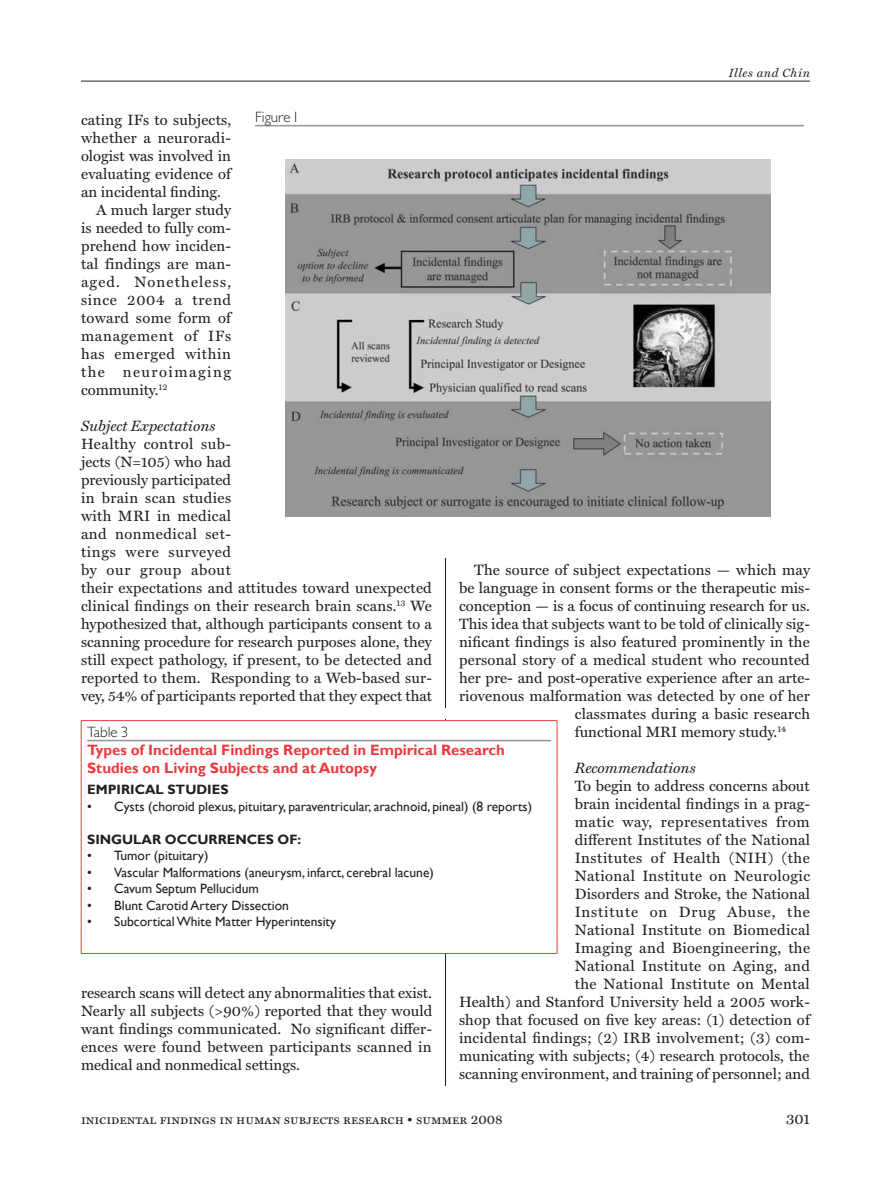
<style>
.page{position:relative;width:891px;height:1188px;background:#fff}
.page>*{position:absolute;margin:0;border:0;box-sizing:border-box;transform-origin:0 0}
.t1{font:15px/18px "Miller Text";letter-spacing:.01em;color:#231f20}
.t2{font:700 15px/18px "Gill Sans";color:#ee3a41}
.t3{font:italic 15px "Miller Text";color:#231f20}
.t4{font:15px "Miller Text";letter-spacing:.045em;color:#231f20}
.t5{font:15px "Miller Text";letter-spacing:.075em;color:#231f20}
.t6{font:15px "Miller Text";letter-spacing:.05em;color:#231f20}
.t7{font:15px "Miller Text";letter-spacing:.1em;color:#231f20}
.t8{font:300 15px "Gill Sans MT Std";color:#231f20}
.t9{font:13.5px/16.5px "Gill Sans";color:#231f20}
.t10{font:13.5px "Miller Text Roman SC";color:#231f20}
.t11{font:700 13.5px "Gill Sans";color:#231f20}
.t12{font:italic 12px "Miller Text";letter-spacing:.05em;color:#231f20}
</style>
<div class="page">
<hr style="left:81px;top:81px;width:729px;height:1px;background:#231f20">
<hr style="left:445px;top:106px;width:1px;height:980px;background:#231f20">
<hr style="left:255px;top:125px;width:549px;height:1px;background:#939598">
<img style="left:286px;top:160px;width:484px;height:357px">
<svg style="left:82px;top:721px;width:475px;height:232px"></svg>
<hr style="left:81px;top:720px;width:476px;height:1px;background:#ee3a41">
<hr style="left:81px;top:721px;width:1px;height:58px;background:#ee3a41">
<hr style="left:557px;top:721px;width:1px;height:58px;background:#ee3a41">
<hr style="left:81px;top:779px;width:1px;height:153px;background:#ee3a41">
<hr style="left:557px;top:779px;width:1px;height:153px;background:#ee3a41">
<svg style="left:81px;top:932px;width:1px;height:21px"></svg>
<svg style="left:557px;top:932px;width:1px;height:21px"></svg>
<hr style="left:81px;top:953px;width:476px;height:1px;background:#ee3a41">
<hr style="left:87px;top:740px;width:464px;height:1px;background:#939598">
<div style="left:386px;top:526px;width:120px;height:32px;background:#fff"></div>
<div style="left:390px;top:708px;width:120px;height:10px;background:#fff"></div>
<p class="t12" style="left:729px;top:66px;width:83px">Illes and Chin</p>
<p class="t8" style="left:255px;top:108px;width:44px">Figure I</p>
<p class="t1" style="left:81px;top:110px;width:152px">cating IFs to subjects,</p>
<p class="t1" style="left:81px;top:128px;width:152px">whether a neuroradi-</p>
<p class="t1" style="left:81px;top:146px;width:152px">ologist was involved in</p>
<p class="t1" style="left:81px;top:164px;width:152px">evaluating evidence of</p>
<p class="t1" style="left:81px;top:182px;width:142px">an incidental finding.</p>
<p class="t1" style="left:96px;top:200px;width:137px">A much larger study</p>
<p class="t1" style="left:81px;top:218px;width:152px">is needed to fully com-</p>
<p class="t1" style="left:81px;top:236px;width:152px">prehend how inciden-</p>
<p class="t1" style="left:81px;top:254px;width:152px">tal findings are man-</p>
<p class="t5" style="left:81px;top:272px;width:152px">aged. Nonetheless,</p>
<p class="t4" style="left:81px;top:290px;width:152px">since 2004 a trend</p>
<p class="t1" style="left:81px;top:308px;width:152px">toward some form of</p>
<p class="t6" style="left:81px;top:326px;width:152px">management of IFs</p>
<p class="t4" style="left:81px;top:344px;width:152px">has emerged within</p>
<p class="t7" style="left:81px;top:362px;width:152px">the neuroimaging</p>
<p class="t1" style="left:81px;top:380px;width:88px">community.<sup>12</sup></p>
<p class="t3" style="left:81px;top:417px;width:136px">Subject Expectations</p>
<p class="t1" style="left:81px;top:434px;width:353px">Healthy control sub-<br>jects (N=105) who had<br>previously participated<br>in brain scan studies<br>with MRI in medical<br>and nonmedical set-<br>tings were surveyed<br>by our group about<br>their expectations and attitudes toward unexpected clinical findings on their research brain scans.<sup>13</sup> We hypothesized that, although participants consent to a scanning procedure for research purposes alone, they still expect pathology, if present, to be detected and reported to them. Responding to a Web-based sur&shy;vey, 54% of participants reported that they expect that</p>
<p class="t1" style="left:474px;top:560px;width:338px">The source of subject expectations — which may</p>
<p class="t1" style="left:459px;top:578px;width:353px">be language in consent forms or the therapeutic mis-</p>
<p class="t1" style="left:459px;top:596px;width:352px">conception — is a focus of continuing research for us.</p>
<p class="t1" style="left:459px;top:614px;width:353px">This idea that subjects want to be told of clinically sig-</p>
<p class="t1" style="left:459px;top:632px;width:352px">nificant findings is also featured prominently in the</p>
<p class="t1" style="left:459px;top:650px;width:352px">personal story of a medical student who recounted</p>
<p class="t1" style="left:459px;top:668px;width:353px">her pre- and post-operative experience after an arte-</p>
<p class="t1" style="left:459px;top:686px;width:352px">riovenous malformation was detected by one of her</p>
<p class="t1" style="left:575px;top:704px;width:237px">classmates during a basic research</p>
<p class="t1" style="left:575px;top:722px;width:213px">functional MRI memory study.<sup>14</sup></p>
<p class="t3" style="left:575px;top:759px;width:122px">Recommendations</p>
<p class="t1" style="left:459px;top:776px;width:353px;text-align:right">To begin to address concerns about<br>brain incidental findings in a prag-<br>matic way, representatives from<br>different Institutes of the National<br>Institutes of Health (NIH) (the<br>National Institute on Neurologic<br>Disorders and Stroke, the National<br>Institute on Drug Abuse, the<br>National Institute on Biomedical<br>Imaging and Bioengineering, the<br>National Institute on Aging, and<br>the National Institute on Mental<br>Health) and Stanford University held a 2005 work&shy;shop that focused on five key areas: (1) detection of incidental findings; (2) IRB involvement; (3) com&shy;municating with subjects; (4) research protocols, the scanning environment, and training of personnel; and</p>
<p class="t8" style="left:87px;top:723px;width:43px">Table 3</p>
<p class="t2" style="left:87px;top:741px;width:419px">Types of Incidental Findings Reported in Empirical Research<br>Studies on Living Subjects and at Autopsy</p>
<p class="t11" style="left:87px;top:781px;width:143px">EMPIRICAL STUDIES</p>
<p class="t9" style="left:114px;top:798px;width:419px">Cysts (choroid plexus, pituitary, paraventricular, arachnoid, pineal) (8 reports)</p>
<p class="t11" style="left:87px;top:831px;width:215px">SINGULAR OCCURRENCES OF:</p>
<p class="t9" style="left:114px;top:848px;width:321px">Tumor (pituitary)<br>Vascular Malformations (aneurysm, infarct, cerebral lacune)<br>Cavum Septum Pellucidum<br>Blunt Carotid Artery Dissection<br>Subcortical White Matter Hyperintensity</p>
<p class="t9" style="left:87px;top:798px;width:6px">•</p>
<p class="t9" style="left:87px;top:848px;width:6px;text-align:justify">• • • • •</p>
<p class="t1" style="left:81px;top:983px;width:353px;text-align:justify">research scans will detect any abnormalities that exist.<br>Nearly all subjects (&gt;90%) reported that they would want findings communicated. No significant differ&shy;ences were found between participants scanned in medical and nonmedical settings.</p>
<p class="t10" style="left:81px;top:1111px;width:423px">inicidental findings in human subjects research • summer 2008</p>
<p class="t1" style="left:786px;top:1109px;width:25px">301</p>
</div>
